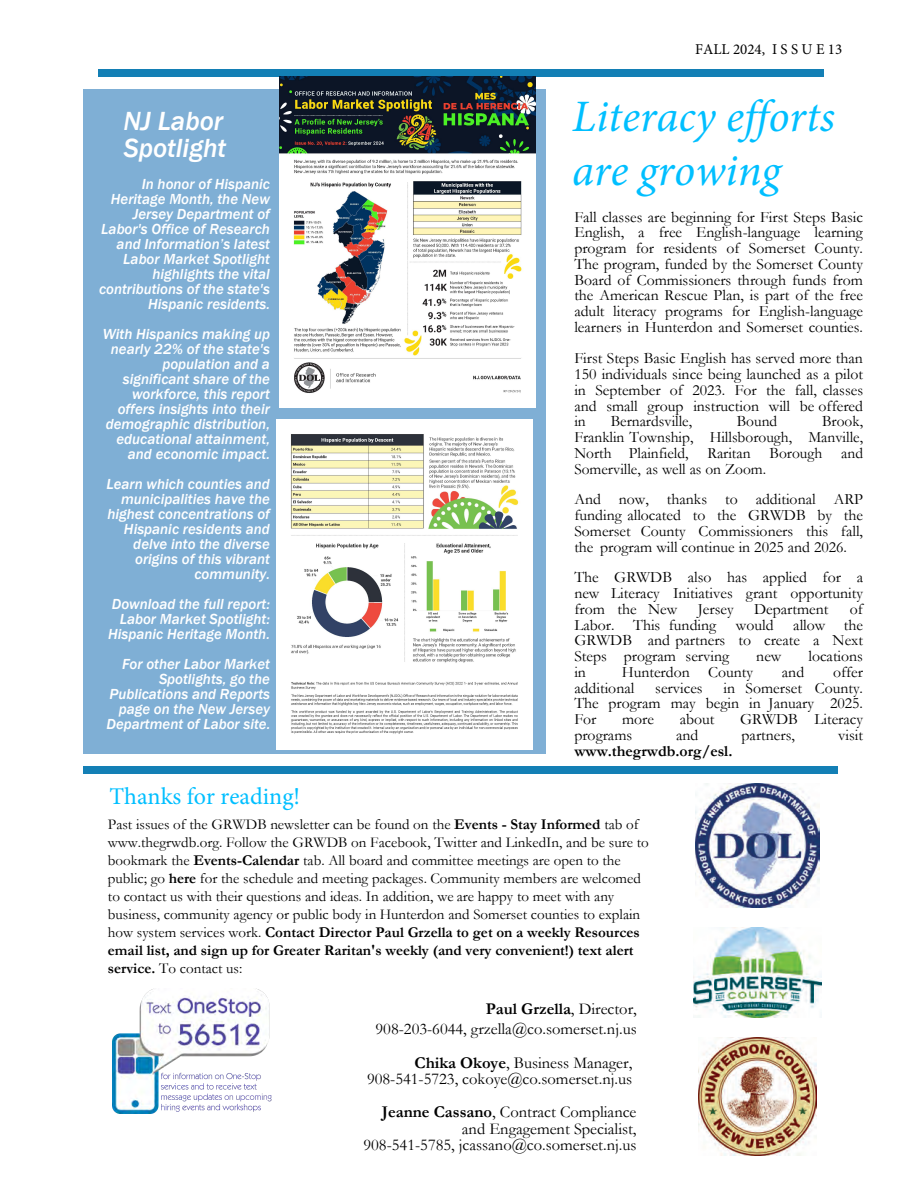
<style>
.page{position:relative;width:918px;height:1188px;background:#fff}
.page>*{position:absolute;margin:0;border:0;box-sizing:border-box;transform-origin:0 0}
.t1{font:italic 45px/54px "Minion Pro";color:#00bfff}
.t2{font:italic 500 27px/27px "Franklin Gothic";color:#fff}
.t3{font:24px "Minion Pro";color:#00bfff}
.t4{font:16.5px/16.5px "Garamond";color:#000;text-align:right}
.t5{font:15.75px/15.8px "Garamond";color:#000;text-align:justify}
.t6{font:700 15.75px "Garamond";color:#000}
.t7{font:15px/18px "Garamond";color:#000}
.t8{font:italic 500 15px/15px "Franklin Gothic";color:#fff;text-align:right}
.t9{font:italic 500 15px/15px "Franklin Gothic";color:#fff;text-align:right}
.t10{font:15px "Minion Pro";color:#000}
.s1{font-style:inherit}
.s2{font-weight:700}
</style>
<div class="page">
<div style="left:98px;top:70px;width:725px;height:7px;background:#137fb5"></div>
<img style="left:693px;top:928px;width:128px;height:89px">
<img style="left:698px;top:1038px;width:118px;height:118px">
<div style="left:84px;top:767px;width:754px;height:7px;background:#137fb5"></div>
<img style="left:113px;top:989px;width:159px;height:125px">
<img style="left:696px;top:784px;width:123px;height:123px">
<div style="left:83px;top:90px;width:463px;height:664px;background:#7fafd5"></div>
<img style="left:280px;top:77px;width:255px;height:330px">
<img style="left:277px;top:419px;width:255px;height:331px">
<h2 class="t2" style="left:123px;top:108px;width:104px">NJ Labor<br>Spotlight</h2>
<p class="t8" style="left:99px;top:177px;width:173px">In honor of Hispanic<br>Heritage Month, the New<br>Jersey Department of<br>Labor's Office of Research and Information’s latest<br>Labor Market Spotlight highlights the vital contributions of the state's<br>Hispanic residents.</p>
<p class="t8" style="left:103px;top:327px;width:169px">With Hispanics making up nearly 22% of the state's population and a significant share of the workforce, this report offers insights into their demographic distribution, educational attainment, and economic impact.</p>
<p class="t8" style="left:106px;top:477px;width:165px">Learn which counties and municipalities have the highest concentrations of<br>Hispanic residents and delve into the diverse origins of this vibrant community.</p>
<p class="t8" style="left:108px;top:597px;width:163px">Download the full report:<br>Labor Market Spotlight:<br>Hispanic Heritage Month<span class="s1">.</span></p>
<p class="t9" style="left:106px;top:657px;width:165px">For other Labor Market<br>Spotlights, go the<br>Publications and Reports page on the New Jersey<br>Department of Labor site.</p>
<p class="t10" style="left:695px;top:39px;width:149px">FALL 2024, I S S U E 13</p>
<h1 class="t1" style="left:572px;top:89px;width:264px">Literacy efforts are growing</h1>
<p class="t5" style="left:574px;top:208px;width:290px">Fall classes are beginning for First Steps Basic English, a free English-language learning program for residents of Somerset County.<br>The program, funded by the Somerset County Board of Commissioners through funds from the American Rescue Plan, is part of the free adult literacy programs for English-language learners in Hunterdon and Somerset counties.</p>
<p class="t5" style="left:574px;top:350px;width:290px">First Steps Basic English has served more than 150 individuals since being launched as a pilot in September of 2023. For the fall, classes and small group instruction will be offered in</p>
<p class="t5" style="left:611px;top:413px;width:83px">Bernardsville,</p>
<p class="t5" style="left:737px;top:413px;width:42px">Bound</p>
<p class="t5" style="left:574px;top:413px;width:290px;text-indent:248px">Brook, Franklin Township, Hillsborough, Manville, North Plainfield, Raritan Borough and Somerville, as well as on Zoom.</p>
<p class="t5" style="left:574px;top:491px;width:290px">And now, thanks to additional ARP funding allocated to the GRWDB by the Somerset County Commissioners this fall, the program will continue in 2025 and 2026.</p>
<p class="t5" style="left:574px;top:569px;width:290px">The GRWDB also has applied for a new Literacy Initiatives grant opportunity from the New</p>
<p class="t5" style="left:574px;top:601px;width:290px;text-indent:276px">of Labor. This funding would allow the GRWDB and partners to create a Next Steps program serving</p>
<p class="t5" style="left:698px;top:601px;width:37px">Jersey</p>
<p class="t5" style="left:754px;top:601px;width:76px">Department</p>
<p class="t5" style="left:756px;top:648px;width:27px">new</p>
<p class="t5" style="left:808px;top:648px;width:56px">locations</p>
<p class="t5" style="left:574px;top:664px;width:13px">in</p>
<p class="t5" style="left:622px;top:664px;width:133px">Hunterdon County</p>
<p class="t5" style="left:782px;top:664px;width:24px">and</p>
<p class="t5" style="left:833px;top:664px;width:32px">offer</p>
<p class="t5" style="left:574px;top:679px;width:62px">additional</p>
<p class="t5" style="left:655px;top:679px;width:49px">services</p>
<p class="t5" style="left:574px;top:679px;width:290px;text-indent:149px">in Somerset County.<br>The program may begin in January 2025.<br>For</p>
<p class="t5" style="left:622px;top:711px;width:33px">more</p>
<p class="t5" style="left:680px;top:711px;width:36px">about</p>
<p class="t5" style="left:740px;top:711px;width:124px">GRWDB Literacy</p>
<p class="t5" style="left:574px;top:727px;width:59px">programs</p>
<p class="t5" style="left:676px;top:727px;width:24px">and</p>
<p class="t5" style="left:742px;top:727px;width:55px">partners,</p>
<p class="t5" style="left:838px;top:727px;width:26px">visit</p>
<p class="t6" style="left:574px;top:740px;width:160px">www.thegrwdb.org/esl.</p>
<h3 class="t3" style="left:109px;top:781px;width:192px">Thanks for reading!</h3>
<p class="t7" style="left:108px;top:815px;width:542px">Past issues of the GRWDB newsletter can be found on the <span class="s2">Events - Stay Informed</span> tab of www.thegrwdb.org. Follow the GRWDB on Facebook, Twitter and LinkedIn, and be sure to bookmark the <span class="s2">Event</span><span class="s2">s</span><span class="s2">-Calendar</span> tab. All board and committee meetings are open to the public; go <span class="s2">here</span> for the schedule and meeting packages. Community members are welcomed to contact us with their questions and ideas. In addition, we are happy to meet with any business, community agency or public body in Hunterdon and Somerset counties to explain how system services work. <span class="s2">Contact Director Paul Grzella to get on a weekly Resources email list, and sign up for Greater Raritan's weekly (and very convenient!) text alert service.</span> To contact us:</p>
<p class="t4" style="left:376px;top:999px;width:263px;line-height:19.8px"><span class="s2">Paul Grzella</span>, Director,<br>908-203-6044, grzella@co.somerset.nj.us</p>
<p class="t4" style="left:367px;top:1054px;width:267px"><span class="s2">Chika Okoye</span>, Business Manager,<br>908-541-5723, cokoye@co.somerset.nj.us</p>
<p class="t4" style="left:364px;top:1103px;width:275px"><span class="s2">Jeanne Cassano</span>, Contract Compliance and Engagement Specialist,<br>908-541-5785, jcassano@co.somerset.nj.us</p>
</div>
